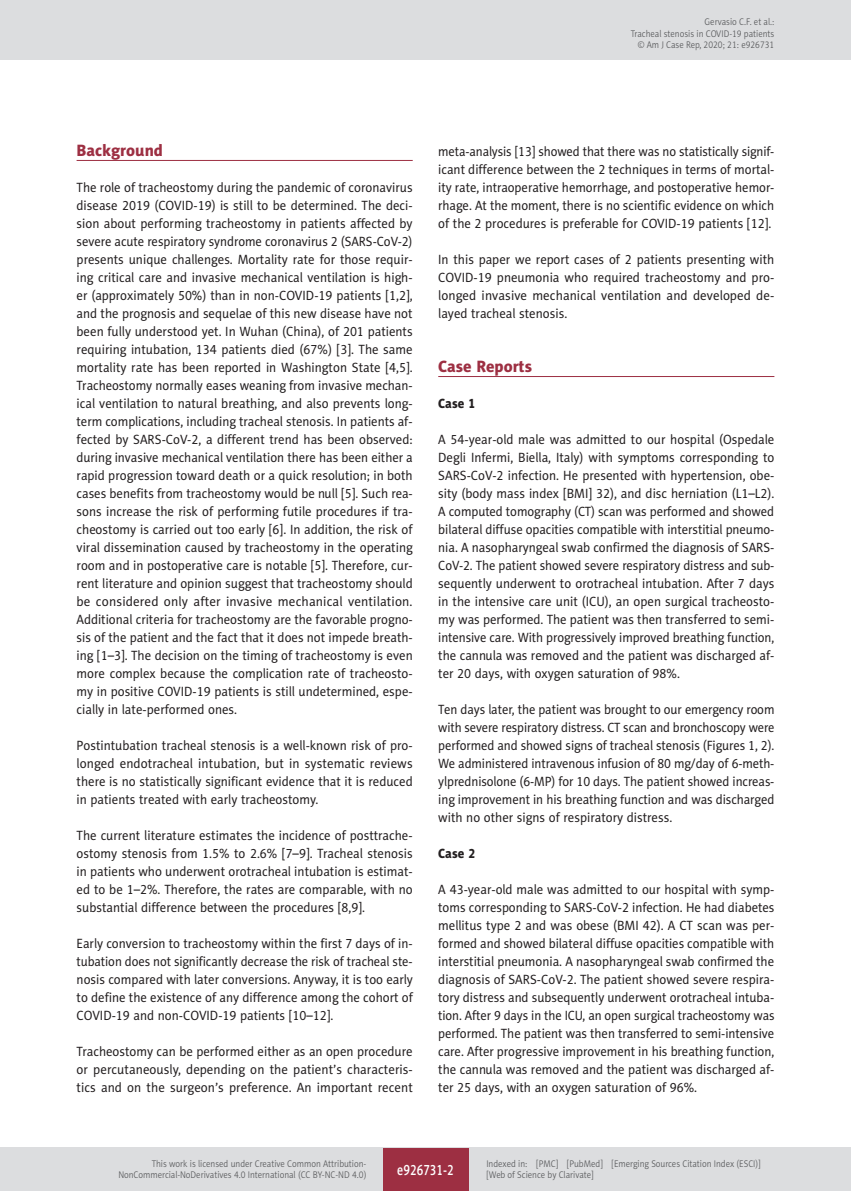
<style>
.page{position:relative;width:851px;height:1191px;background:#fff}
.page>*{position:absolute;margin:0;border:0;box-sizing:border-box;transform-origin:0 0}
.AJCR_Headline_1{font:16.5px "Naomi Sans EFN Heavy";color:#9d2f42}
.AJCR_e-PAGINA{font:15px "Naomi Sans EFN Medium";color:#fff;scale:.8 1}
.AJCR_Body{font:13.5px/18px "Naomi Sans EFN";color:#231f20;text-align:justify;scale:.95 1}
.AJCR_Body-2{font:13.5px/18px "Naomi Sans EFN";color:#231f20;text-align:justify;scale:.93 1}
.AJCR_Headline_2{font:13.5px "Naomi Sans EFN Heavy";color:#231f20;scale:.95 1}
.AJCR_pagina_zywa{font:9.75px/11.2px "Naomi Sans EFN Light";color:#57585a;text-align:right;scale:.9 1}
.AJCR_pagina_sygnatur{font:9.75px "Naomi Sans EFN Light";color:#57585a;scale:.9 1}
</style>
<div class="page">
<hr style="left:77px;top:160px;width:335px;height:1px;background:#9d2f42">
<hr style="left:438px;top:376px;width:336px;height:1px;background:#9d2f42">
<div style="left:0;top:0;width:850px;height:60px;background:#dcdddf"></div>
<hr style="left:850px;top:0;width:1px;height:60px;background:#dcdddf">
<div style="left:0;top:1148px;width:850px;height:43px;background:#dcdddf"></div>
<div style="left:383px;top:1147px;width:85px;height:43px;background:#9d2f42"></div>
<p class="AJCR_pagina_zywa" style="left:630px;top:16px;width:161px">Gervasio C.F. et al.:<br>Tracheal stenosis in COVID-19 patients</p>
<p class="AJCR_pagina_sygnatur" style="left:637px;top:39px;width:153px">© Am J Case Rep, 2020; 21: e926731</p>
<p class="AJCR_Headline_1" style="left:77px;top:140px;width:88px">Background</p>
<p class="AJCR_Body" style="left:77px;top:178px;width:355px">The role of tracheostomy during the pandemic of coronavirus disease 2019 (COVID-19) is still to be determined. The deci&shy;sion about performing tracheostomy in patients affected by severe acute respiratory syndrome coronavirus 2 (SARS-CoV-2) presents unique challenges. Mortality rate for those requir&shy;ing critical care and invasive mechanical ventilation is high&shy;er (approximately 50%) than in non-COVID-19 patients [1,2], and the prognosis and sequelae of this new disease have not been fully understood yet. In Wuhan (China), of 201 patients requiring intubation, 134 patients died (67%) [3]. The same mortality rate has been reported in Washington State [4,5].<br>Tracheostomy normally eases weaning from invasive mechan&shy;ical ventilation to natural breathing, and also prevents long&shy;term complications, including tracheal stenosis. In patients af&shy;fected by SARS-CoV-2, a different trend has been observed: during invasive mechanical ventilation there has been either a rapid progression toward death or a quick resolution; in both cases benefits from tracheostomy would be null [5]. Such rea&shy;sons increase the risk of performing futile procedures if tra&shy;cheostomy is carried out too early [6]. In addition, the risk of viral dissemination caused by tracheostomy in the operating room and in postoperative care is notable [5]. Therefore, cur&shy;rent literature and opinion suggest that tracheostomy should be considered only after invasive mechanical ventilation.<br>Additional criteria for tracheostomy are the favorable progno&shy;sis of the patient and the fact that it does not impede breath&shy;ing [1–3]. The decision on the timing of tracheostomy is even more complex because the complication rate of tracheosto&shy;my in positive COVID-19 patients is still undetermined, espe&shy;cially in late-performed ones.</p>
<p class="AJCR_Body" style="left:77px;top:736px;width:355px">Postintubation tracheal stenosis is a well-known risk of pro&shy;longed endotracheal intubation, but in systematic reviews there is no statistically significant evidence that it is reduced in patients treated with early tracheostomy.</p>
<p class="AJCR_Body" style="left:77px;top:826px;width:355px">The current literature estimates the incidence of posttrache&shy;ostomy stenosis from 1.5% to 2.6% [7–9]. Tracheal stenosis in patients who underwent orotracheal intubation is estimat&shy;ed to be 1–2%. Therefore, the rates are comparable, with no substantial difference between the procedures [8,9].</p>
<p class="AJCR_Body" style="left:77px;top:934px;width:355px">Early conversion to tracheostomy within the first 7 days of in&shy;tubation does not significantly decrease the risk of tracheal ste&shy;nosis compared with later conversions. Anyway, it is too early to define the existence of any difference among the cohort of COVID-19 and non-COVID-19 patients [10–12].</p>
<p class="AJCR_Body" style="left:77px;top:1042px;width:355px">Tracheostomy can be performed either as an open procedure or percutaneously, depending on the patient’s characteris&shy;tics and on the surgeon’s preference. An important recent</p>
<p class="AJCR_Body-2" style="left:438px;top:142px;width:363px">meta-analysis [13] showed that there was no statistically signif&shy;icant difference between the 2 techniques in terms of mortal&shy;ity rate, intraoperative hemorrhage, and postoperative hemor&shy;rhage. At the moment, there is no scientific evidence on which of the 2 procedures is preferable for COVID-19 patients [12].</p>
<p class="AJCR_Body" style="left:438px;top:250px;width:355px">In this paper we report cases of 2 patients presenting with COVID-19 pneumonia who required tracheostomy and pro&shy;longed invasive mechanical ventilation and developed de&shy;layed tracheal stenosis.</p>
<p class="AJCR_Headline_1" style="left:438px;top:356px;width:95px">Case Reports</p>
<p class="AJCR_Headline_2" style="left:438px;top:395px;width:41px">Case 1</p>
<p class="AJCR_Body" style="left:438px;top:430px;width:355px">A 54-year-old male was admitted to our hospital (Ospedale Degli Infermi, Biella, Italy) with symptoms corresponding to SARS-CoV-2 infection. He presented with hypertension, obe&shy;sity (body mass index [BMI] 32), and disc herniation (L1–L2).<br>A computed tomography (CT) scan was performed and showed bilateral diffuse opacities compatible with interstitial pneumo&shy;nia. A nasopharyngeal swab confirmed the diagnosis of SARS-CoV-2. The patient showed severe respiratory distress and sub&shy;sequently underwent to orotracheal intubation. After 7 days in the intensive care unit (ICU), an open surgical tracheosto&shy;my was performed. The patient was then transferred to semi&shy;intensive care. With progressively improved breathing function, the cannula was removed and the patient was discharged af&shy;ter 20 days, with oxygen saturation of 98%.</p>
<p class="AJCR_Body-2" style="left:438px;top:700px;width:363px">Ten days later, the patient was brought to our emergency room with severe respiratory distress. CT scan and bronchoscopy were performed and showed signs of tracheal stenosis (Figures 1, 2).<br>We administered intravenous infusion of 80 mg/day of 6-meth&shy;ylprednisolone (6-MP) for 10 days. The patient showed increas&shy;ing improvement in his breathing function and was discharged with no other signs of respiratory distress.</p>
<p class="AJCR_Headline_2" style="left:438px;top:845px;width:41px">Case 2</p>
<p class="AJCR_Body" style="left:438px;top:880px;width:355px">A 43-year-old male was admitted to our hospital with symp&shy;toms corresponding to SARS-CoV-2 infection. He had diabetes mellitus type 2 and was obese (BMI 42). A CT scan was per&shy;formed and showed bilateral diffuse opacities compatible with interstitial pneumonia. A nasopharyngeal swab confirmed the diagnosis of SARS-CoV-2. The patient showed severe respira&shy;tory distress and subsequently underwent orotracheal intuba&shy;tion. After 9 days in the ICU, an open surgical tracheostomy was performed. The patient was then transferred to semi-intensive care. After progressive improvement in his breathing function, the cannula was removed and the patient was discharged af&shy;ter 25 days, with an oxygen saturation of 96%.</p>
<p class="AJCR_pagina_zywa" style="left:118px;top:1158px;width:277px">This work is licensed under Creative Common Attribution-<br>NonCommercial-NoDerivatives 4.0 International (CC BY-NC-ND 4.0)</p>
<p class="AJCR_e-PAGINA" style="left:397px;top:1160px;width:72px">e926731-2</p>
<p class="AJCR_pagina_zywa" style="left:486px;top:1158px;width:306px;text-align:left">Indexed in: [PMC] [PubMed] [Emerging Sources Citation Index (ESCI)] [Web of Science by Clarivate]</p>
</div>
